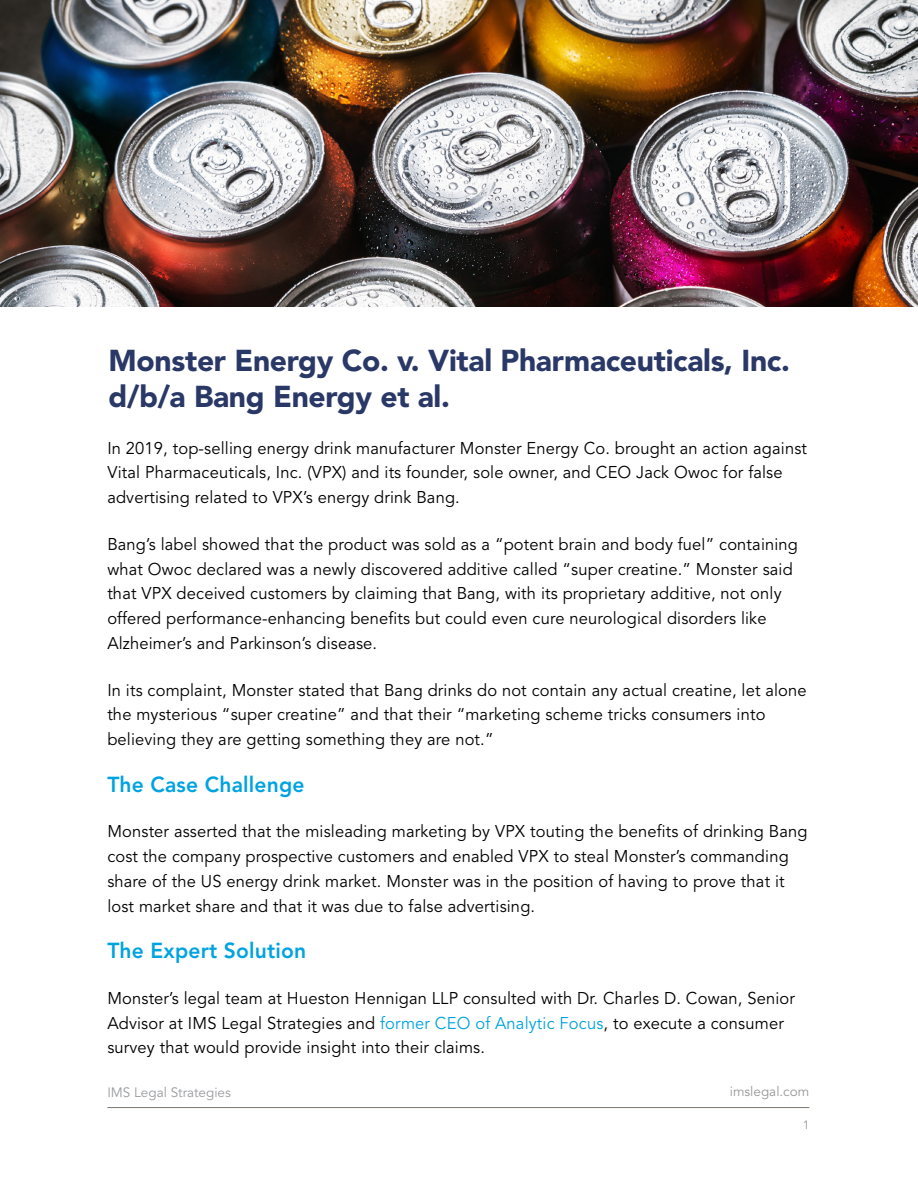
<style>
.page{position:relative;width:918px;height:1188px;background:#fff}
.page>*{position:absolute;margin:0;border:0;box-sizing:border-box;transform-origin:0 0}
.t1{font:900 30px/36px "Avenir LT Pro";letter-spacing:-.01em;color:#2a3867}
.t2{font:800 21.6px "Avenir LT Pro";letter-spacing:.01em;color:#00a3e0}
.t3{font:16.95px/24.8px "Avenir LT Pro";letter-spacing:.01em;color:#000}
.t4{font:13.5px "Avenir LT Pro";color:#999b9e}
.t5{font:13.5px "Avenir LT Pro";color:#969797}
.t6{font:12px "Avenir LT Pro";color:#969797}
.s1{color:#00a3e0}
</style>
<div class="page">
<hr style="left:107px;top:1107px;width:702px;height:1px;background:#7e7772">
<img style="left:0;top:0;width:918px;height:307px">
<h1 class="t1" style="left:109px;top:343px;width:683px">Monster Energy Co. v. Vital Pharmaceuticals, Inc. d/b/a Bang Energy et al.</h1>
<p class="t3" style="left:107px;top:436px;width:701px">In 2019, top-selling energy drink manufacturer Monster Energy Co. brought an action against<br>Vital Pharmaceuticals, Inc. (VPX) and its founder, sole owner, and CEO Jack Owoc for false advertising related to VPX’s energy drink Bang.</p>
<p class="t3" style="left:107px;top:532px;width:692px">Bang’s label showed that the product was sold as a “potent brain and body fuel” containing what Owoc declared was a newly discovered additive called “super creatine.” Monster said that VPX deceived customers by claiming that Bang, with its proprietary additive, not only offered performance-enhancing benefits but could even cure neurological disorders like Alzheimer’s and Parkinson’s disease.</p>
<p class="t3" style="left:107px;top:678px;width:701px">In its complaint, Monster stated that Bang drinks do not contain any actual creatine, let alone the mysterious “super creatine” and that their “marketing scheme tricks consumers into believing they are getting something they are not.”</p>
<p class="t2" style="left:107px;top:772px;width:199px">The Case Challenge</p>
<p class="t3" style="left:107px;top:820px;width:702px">Monster asserted that the misleading marketing by VPX touting the benefits of drinking Bang cost the company prospective customers and enabled VPX to steal Monster’s commanding share of the US energy drink market. Monster was in the position of having to prove that it lost market share and that it was due to false advertising.</p>
<p class="t2" style="left:107px;top:938px;width:200px">The Expert Solution</p>
<p class="t3" style="left:107px;top:986px;width:689px">Monster’s legal team at Hueston Hennigan LLP consulted with Dr. Charles D. Cowan, Senior<br>Advisor at IMS Legal Strategies and <span class="s1">former CEO of Analytic Focus</span>, to execute a consumer survey that would provide insight into their claims.</p>
<p class="t4" style="left:107px;top:1084px;width:125px">IMS Legal Strategies</p>
<p class="t5" style="left:730px;top:1084px;width:81px">imslegal.com</p>
<p class="t6" style="left:803px;top:1118px;width:8px">1</p>
</div>
